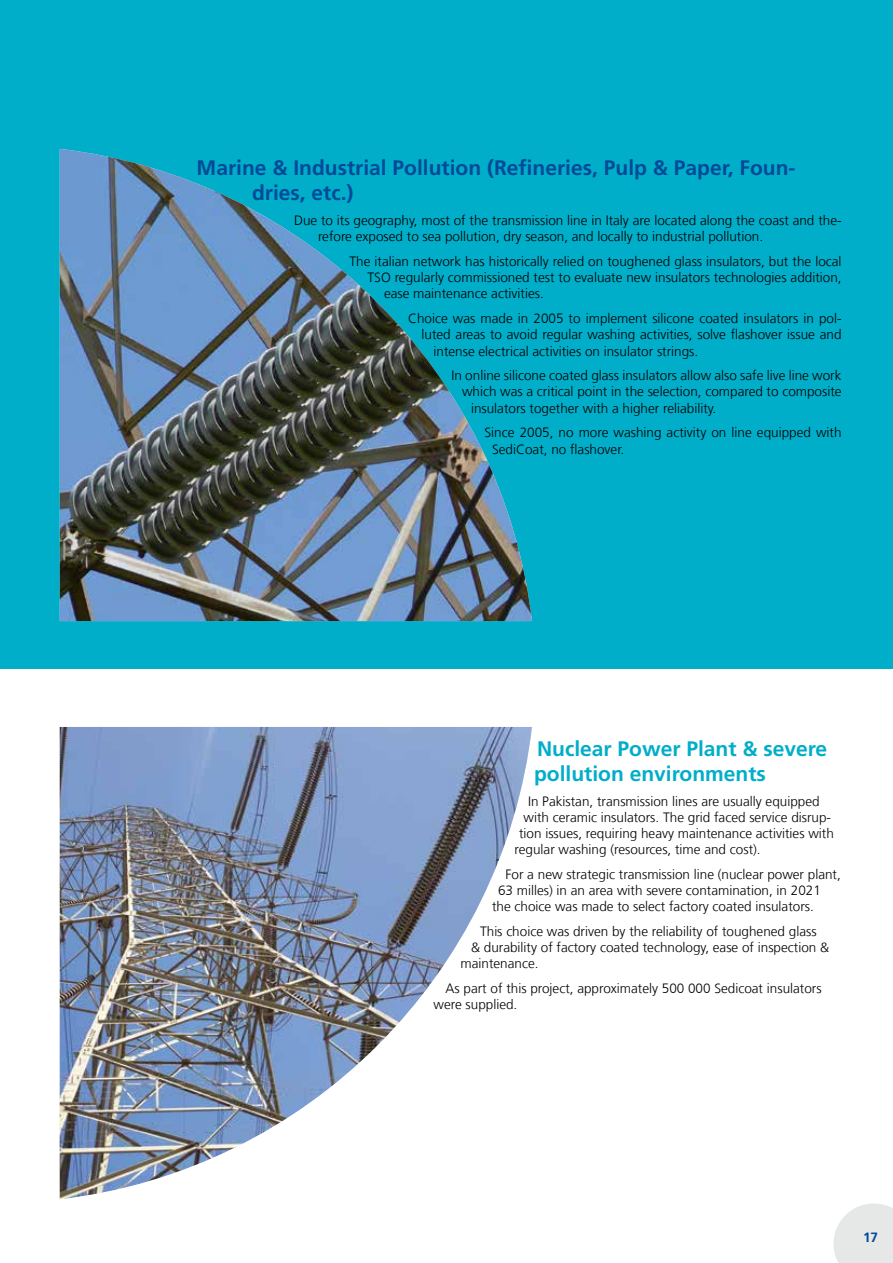
<style>
.page{position:relative;width:893px;height:1263px;background:#fff}
.page>*{position:absolute;margin:0;border:0;box-sizing:border-box;transform-origin:0 0}
.t1{font:700 21px/25.2px "Frutiger LT Com";color:#004a98}
.t2{font:700 21px/25.2px "Frutiger LT Com";color:#00aeca}
.t3{font:300 13.5px/16.2px "Frutiger LT Com";color:#000}
.t4{font:700 13.5px "Frutiger LT Com";color:#004a98}
</style>
<div class="page">
<svg style="left:833px;top:1203px;width:60px;height:60px;background:#e9eaea"></svg>
<div style="left:0;top:0;width:893px;height:669px;background:#00aeca"></div>
<img style="left:60px;top:727px;width:472px;height:472px">
<img style="left:60px;top:149px;width:472px;height:472px">
<h1 class="t1" style="left:252px;top:155px;width:545px;text-indent:-56px">Marine &amp; Industrial Pollution (Refineries, Pulp &amp; Paper, Foun&shy;dries, etc.)</h1>
<p class="t3" style="left:318px;top:212px;width:525px;text-indent:-24px">Due to its geography, most of the transmission line in Italy are located along the coast and the&shy;refore exposed to sea pollution, dry season, and locally to industrial pollution.</p>
<p class="t3" style="left:350px;top:253px;width:493px">The italian network has historically relied on toughened glass insulators, but the local</p>
<p class="t3" style="left:368px;top:270px;width:476px">TSO regularly commissioned test to evaluate new insulators technologies addition,</p>
<p class="t3" style="left:384px;top:286px;width:161px">ease maintenance activities.</p>
<p class="t3" style="left:408px;top:310px;width:435px">Choice was made in 2005 to implement silicone coated insulators in pol-</p>
<p class="t3" style="left:422px;top:327px;width:421px">luted areas to avoid regular washing activities, solve flashover issue and</p>
<p class="t3" style="left:434px;top:343px;width:266px">intense electrical activities on insulator strings.</p>
<p class="t3" style="left:452px;top:368px;width:391px">In online silicone coated glass insulators allow also safe live line work</p>
<p class="t3" style="left:462px;top:384px;width:381px">which was a critical point in the selection, compared to composite</p>
<p class="t3" style="left:471px;top:400px;width:247px">insulators together with a higher reliability.</p>
<p class="t3" style="left:492px;top:425px;width:351px;text-indent:-8px">Since 2005, no more washing activity on line equipped with<br>SediCoat, no flashover.</p>
<h1 class="t2" style="left:534px;top:736px;width:295px">Nuclear Power Plant &amp; severe pollution environments</h1>
<p class="t3" style="left:528px;top:793px;width:293px">In Pakistan, transmission lines are usually equipped</p>
<p class="t3" style="left:524px;top:809px;width:309px">with ceramic insulators. The grid faced service disrup-</p>
<p class="t3" style="left:519px;top:825px;width:316px">tion issues, requiring heavy maintenance activities with</p>
<p class="t3" style="left:515px;top:841px;width:248px">regular washing (resources, time and cost).</p>
<p class="t3" style="left:506px;top:866px;width:337px">For a new strategic transmission line (nuclear power plant,</p>
<p class="t3" style="left:498px;top:882px;width:324px">63 milles) in an area with severe contamination, in 2021</p>
<p class="t3" style="left:492px;top:899px;width:323px">the choice was made to select factory coated insulators.</p>
<p class="t3" style="left:480px;top:923px;width:338px">This choice was driven by the reliability of toughened glass</p>
<p class="t3" style="left:471px;top:939px;width:360px">&amp; durability of factory coated technology, ease of inspection &amp;</p>
<p class="t3" style="left:461px;top:956px;width:80px">maintenance.</p>
<p class="t3" style="left:434px;top:980px;width:390px;text-indent:12px">As part of this project, approximately 500 000 Sedicoat insulators were supplied.</p>
<p class="t4" style="left:863px;top:1230px;width:17px">17</p>
</div>
